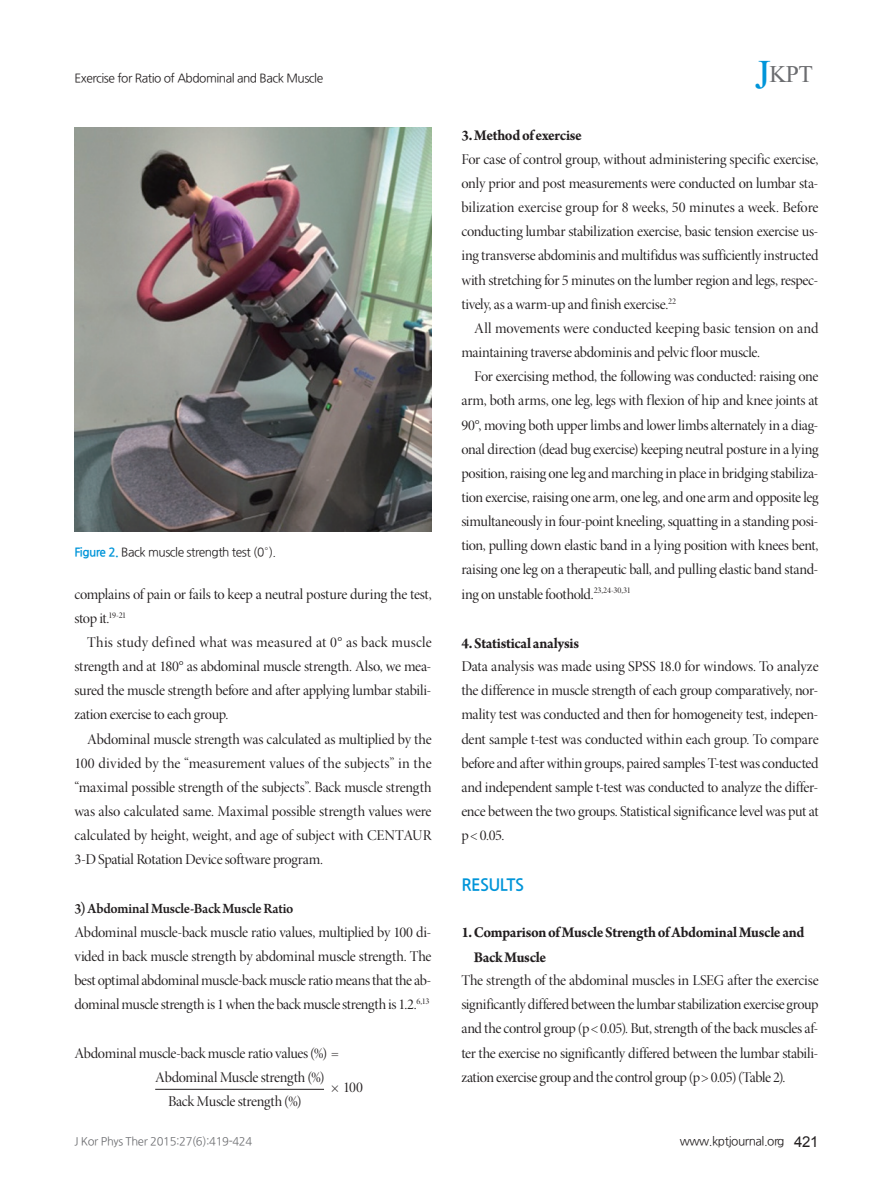
<style>
.page{position:relative;width:893px;height:1191px;background:#fff}
.page>*{position:absolute;margin:0;border:0;box-sizing:border-box;transform-origin:0 0}
.t1{font:30px "Aparajita";color:#6c6d70}
.본문__대제목{font:16.5px "Nanum Gothic OTF Bold";letter-spacing:-.035em;color:#0095d9}
.본문__영문_중제목{font:700 15.75px/24.2px "Arno Pro";letter-spacing:-.02em;color:#231f20;scale:.95 1}
.본문__영문_앞단락0{font:15px/24.2px "Minion Pro Disp";letter-spacing:-.025em;color:#231f20;text-align:justify}
.본문__영문{font:15px/24.2px "Minion Pro Disp";letter-spacing:-.02em;color:#231f20;text-align:justify}
.본문__영문_소제목1{font:600 15px "Arno Pro";letter-spacing:-.02em;color:#231f20;scale:.95 1}
.t2{font:15px "Arial";color:#231f20}
.하시라{font:12px "Nanum Gothic OTF";letter-spacing:-.04em;color:#231f20}
.표_제목__그림_설명{font:12px "Nanum Gothic OTF";letter-spacing:-.04em;color:#231f20}
.t3{font:11.25px "Nanum Gothic OTF";letter-spacing:-.03em;color:#6c6d70}
.s1{font-family:"Nanum Gothic OTF Bold";color:#0095d9}
.s2{font-size:51px;color:#0095d9}
</style>
<div class="page">
<hr style="left:155px;top:1089px;width:169px;height:1px;background:#231f20">
<img style="left:74px;top:128px;width:358px;height:403px">
<p class="하시라" style="left:74px;top:71px;width:250px">Exercise for Ratio of Abdominal and Back Muscle</p>
<p class="표_제목__그림_설명" style="left:74px;top:545px;width:203px"><span class="s1">Figure 2.</span> Back muscle strength test (0°).</p>
<p class="본문__영문" style="left:74px;top:582px;width:359px">complains of pain or fails to keep a neutral posture during the test, stop it.<sup>19-21</sup></p>
<p class="본문__영문" style="left:74px;top:630px;width:359px;text-indent:13px">This study defined what was measured at 0° as back muscle strength and at 180° as abdominal muscle strength. Also, we mea&shy;sured the muscle strength before and after applying lumbar stabili&shy;zation exercise to each group.</p>
<p class="본문__영문" style="left:74px;top:727px;width:359px;text-indent:13px">Abdominal muscle strength was calculated as multiplied by the 100 divided by the “measurement values of the subjects” in the “maximal possible strength of the subjects”. Back muscle strength was also calculated same. Maximal possible strength values were calculated by height, weight, and age of subject with CENTAUR 3-D Spatial Rotation Device software program.</p>
<p class="본문__영문_소제목1" style="left:74px;top:899px;width:232px">3) Abdominal Muscle-Back Muscle Ratio</p>
<p class="본문__영문_앞단락0" style="left:74px;top:920px;width:359px">Abdominal muscle-back muscle ratio values, multiplied by 100 di&shy;vided in back muscle strength by abdominal muscle strength. The best optimal abdominal muscle-back muscle ratio means that the ab&shy;dominal muscle strength is 1 when the back muscle strength is 1.2.<sup>6,13</sup></p>
<p class="본문__영문_앞단락0" style="left:74px;top:1041px;width:266px">Abdominal muscle-back muscle ratio values (%) =</p>
<p class="본문__영문" style="left:155px;top:1065px;width:171px">Abdominal Muscle strength (%)</p>
<p class="본문__영문" style="left:331px;top:1075px;width:33px">× 100</p>
<p class="본문__영문" style="left:168px;top:1089px;width:135px">Back Muscle strength (%)</p>
<p class="t3" style="left:74px;top:1134px;width:179px">J Kor Phys Ther 2015:27(6):419-424</p>
<p class="t1" style="left:755px;top:60px;width:60px"><span class="s2">J</span>KPT</p>
<p class="본문__영문_중제목" style="left:461px;top:124px;width:128px">3. Method of exercise</p>
<p class="본문__영문_앞단락0" style="left:461px;top:147px;width:359px">For case of control group, without administering specific exercise, only prior and post measurements were conducted on lumbar sta&shy;bilization exercise group for 8 weeks, 50 minutes a week. Before conducting lumbar stabilization exercise, basic tension exercise us&shy;ing transverse abdominis and multifidus was sufficiently instructed with stretching for 5 minutes on the lumber region and legs, respec&shy;tively, as a warm-up and finish exercise.<sup>22</sup></p>
<p class="본문__영문" style="left:461px;top:316px;width:359px;text-indent:13px">All movements were conducted keeping basic tension on and maintaining traverse abdominis and pelvic floor muscle.</p>
<p class="본문__영문" style="left:461px;top:365px;width:359px;text-indent:13px">For exercising method, the following was conducted: raising one arm, both arms, one leg, legs with flexion of hip and knee joints at 90°, moving both upper limbs and lower limbs alternately in a diag&shy;onal direction (dead bug exercise) keeping neutral posture in a lying position, raising one leg and marching in place in bridging stabiliza&shy;tion exercise, raising one arm, one leg, and one arm and opposite leg simultaneously in four-point kneeling, squatting in a standing posi&shy;tion, pulling down elastic band in a lying position with knees bent, raising one leg on a therapeutic ball, and pulling elastic band stand&shy;ing on unstable foothold.<sup>23,24-30,31</sup></p>
<p class="본문__영문_중제목" style="left:461px;top:631px;width:125px">4. Statistical analysis</p>
<p class="본문__영문_앞단락0" style="left:461px;top:654px;width:359px">Data analysis was made using SPSS 18.0 for windows. To analyze the difference in muscle strength of each group comparatively, nor&shy;mality test was conducted and then for homogeneity test, indepen&shy;dent sample t-test was conducted within each group. To compare before and after within groups, paired samples T-test was conducted and independent sample t-test was conducted to analyze the differ&shy;ence between the two groups. Statistical significance level was put at p &lt; 0.05.</p>
<p class="본문__대제목" style="left:461px;top:876px;width:64px">RESULTS</p>
<p class="본문__영문_중제목" style="left:474px;top:921px;width:349px;text-indent:-12px">1. Comparison of Muscle Strength of Abdominal Muscle and<br>Back Muscle</p>
<p class="본문__영문_앞단락0" style="left:461px;top:968px;width:359px">The strength of the abdominal muscles in LSEG after the exercise significantly differed between the lumbar stabilization exercise group and the control group (p &lt; 0.05). But, strength of the back muscles af&shy;ter the exercise no significantly differed between the lumbar stabili&shy;zation exercise group and the control group (p&gt; 0.05) (Table 2).</p>
<p class="하시라" style="left:680px;top:1134px;width:106px">www.kptjournal.org</p>
<p class="t2" style="left:794px;top:1132px;width:26px">421</p>
</div>
